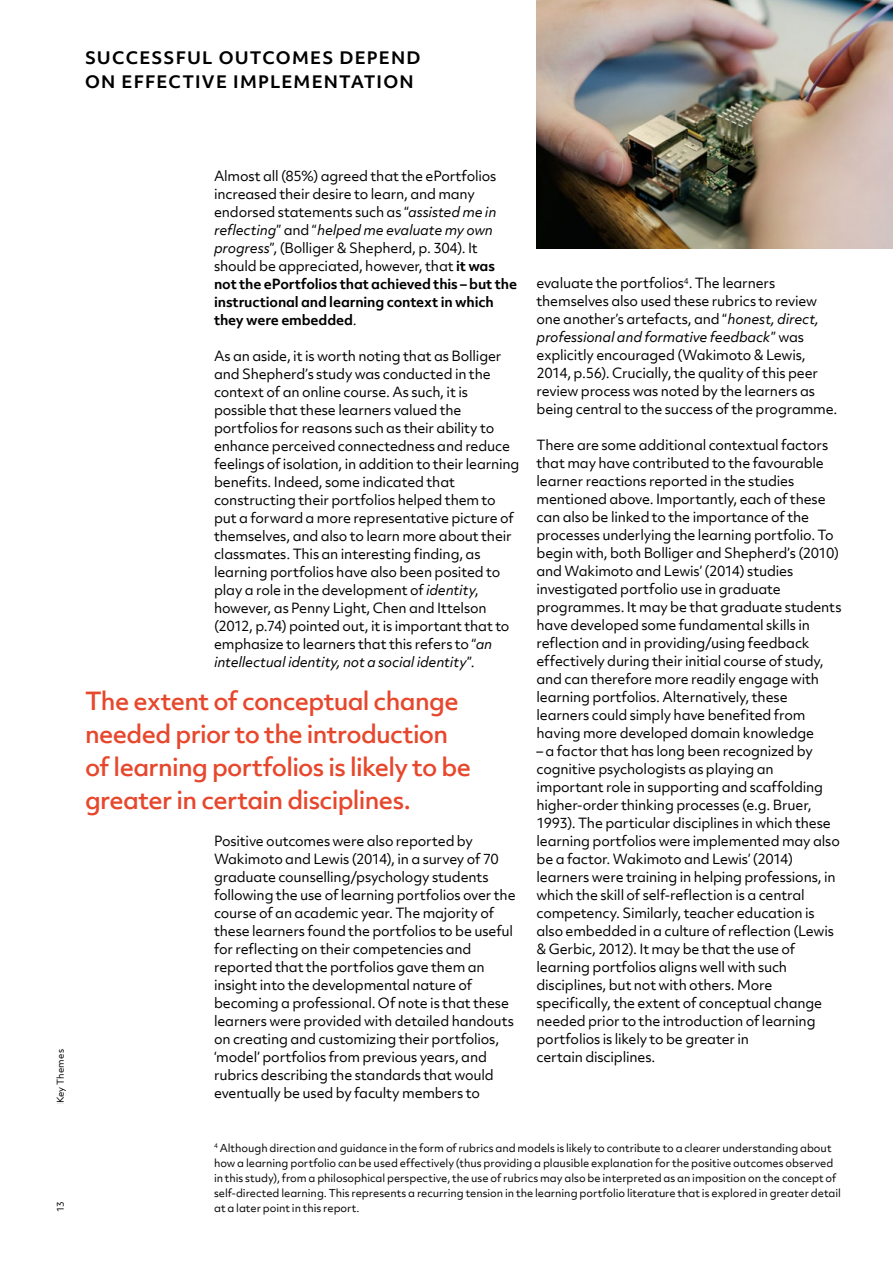
<style>
.page{position:relative;width:893px;height:1263px;background:#fff}
.page>*{position:absolute;margin:0;border:0;box-sizing:border-box;transform-origin:0 0}
.t1{font:500 24px/33px "Objektiv Mk 2";letter-spacing:-.03em;color:#e7472c}
.t2{font:700 16.5px/24px "Objektiv Mk 2";letter-spacing:.07em;color:#000}
.t3{font:13.5px/18px "Objektiv Mk 2";letter-spacing:-.015em;color:#000}
.t4{font:10.5px/15px "Objektiv Mk 2";letter-spacing:-.005em;color:#000}
.t5{font:9px "Objektiv Mk 2";letter-spacing:.01em;color:#000}
.s1{font-style:italic}
.s2{font-weight:700}
</style>
<div class="page">
<img style="left:536px;top:0;width:357px;height:249px">
<p class="t2" style="left:85px;top:46px;width:337px">SUCCESSFUL OUTCOMES DEPEND<br>ON EFFECTIVE IMPLEMENTATION</p>
<p class="t5" style="left:54px;top:1104px;width:109px;rotate:-90deg">President’s Introduction</p>
<p class="t5" style="left:54px;top:1103px;width:55px;rotate:-90deg">Key Themes</p>
<p class="t5" style="left:54px;top:1212px;width:12px;rotate:-90deg">13</p>
<p class="t3" style="left:214px;top:167px;width:305px">Almost all (85%) agreed that the ePortfolios increased their desire to learn, and many endorsed statements such as “<span class="s1">assisted me in reflecting</span>” and “<span class="s1">helped me evaluate my own progress</span>”, (Bolliger &amp; Shepherd, p. 304). It should be appreciated, however, that <span class="s2">it was not the ePortfolios that achieved this – but the instructional and learning context in which they were embedded</span>.</p>
<p class="t3" style="left:214px;top:347px;width:307px">As an aside, it is worth noting that as Bolliger and Shepherd’s study was conducted in the context of an online course. As such, it is possible that these learners valued the portfolios for reasons such as their ability to enhance perceived connectedness and reduce feelings of isolation, in addition to their learning benefits. Indeed, some indicated that constructing their portfolios helped them to put a forward a more representative picture of themselves, and also to learn more about their classmates. This an interesting finding, as learning portfolios have also been posited to play a role in the development of <span class="s1">identity</span>, however, as Penny Light, Chen and Ittelson (2012, p.74) pointed out, it is important that to emphasize to learners that this refers to “<span class="s1">an intellectual identity, not a social identity</span>”.</p>
<h1 class="t1" style="left:85px;top:685px;width:388px">The extent of conceptual change needed prior to the introduction of learning portfolios is likely to be greater in certain disciplines.</h1>
<p class="t3" style="left:214px;top:832px;width:303px">Positive outcomes were also reported by Wakimoto and Lewis (2014), in a survey of 70 graduate counselling/psychology students following the use of learning portfolios over the course of an academic year. The majority of these learners found the portfolios to be useful for reflecting on their competencies and reported that the portfolios gave them an insight into the developmental nature of becoming a professional. Of note is that these learners were provided with detailed handouts on creating and customizing their portfolios, ‘model’ portfolios from previous years, and rubrics describing the standards that would eventually be used by faculty members to</p>
<p class="t3" style="left:536px;top:274px;width:302px">evaluate the portfolios<sup>4</sup>. The learners themselves also used these rubrics to review one another’s artefacts, and “<span class="s1">honest, direct, professional and formative feedback</span>” was explicitly encouraged (Wakimoto &amp; Lewis, 2014, p.56). Crucially, the quality of this peer review process was noted by the learners as being central to the success of the programme.</p>
<p class="t3" style="left:536px;top:436px;width:307px">There are some additional contextual factors that may have contributed to the favourable learner reactions reported in the studies mentioned above. Importantly, each of these can also be linked to the importance of the processes underlying the learning portfolio. To begin with, both Bolliger and Shepherd’s (2010) and Wakimoto and Lewis’ (2014) studies investigated portfolio use in graduate programmes. It may be that graduate students have developed some fundamental skills in reflection and in providing/using feedback effectively during their initial course of study, and can therefore more readily engage with learning portfolios. Alternatively, these learners could simply have benefited from having more developed domain knowledge</p>
<p class="t3" style="left:536px;top:742px;width:305px">– a factor that has long been recognized by cognitive psychologists as playing an important role in supporting and scaffolding higher-order thinking processes (e.g. Bruer, 1993). The particular disciplines in which these learning portfolios were implemented may also be a factor. Wakimoto and Lewis’ (2014) learners were training in helping professions, in which the skill of self-reflection is a central competency. Similarly, teacher education is also embedded in a culture of reflection (Lewis &amp; Gerbic, 2012). It may be that the use of learning portfolios aligns well with such disciplines, but not with others. More specifically, the extent of conceptual change needed prior to the introduction of learning portfolios is likely to be greater in<br>certain disciplines.</p>
<p class="t4" style="left:214px;top:1140px;width:628px"><sup>4</sup> Although direction and guidance in the form of rubrics and models is likely to contribute to a clearer understanding about how a learning portfolio can be used effectively (thus providing a plausible explanation for the positive outcomes observed in this study), from a philosophical perspective, the use of rubrics may also be interpreted as an imposition on the concept of self-directed learning. This represents a recurring tension in the learning portfolio literature that is explored in greater detail at a later point in this report.</p>
</div>
